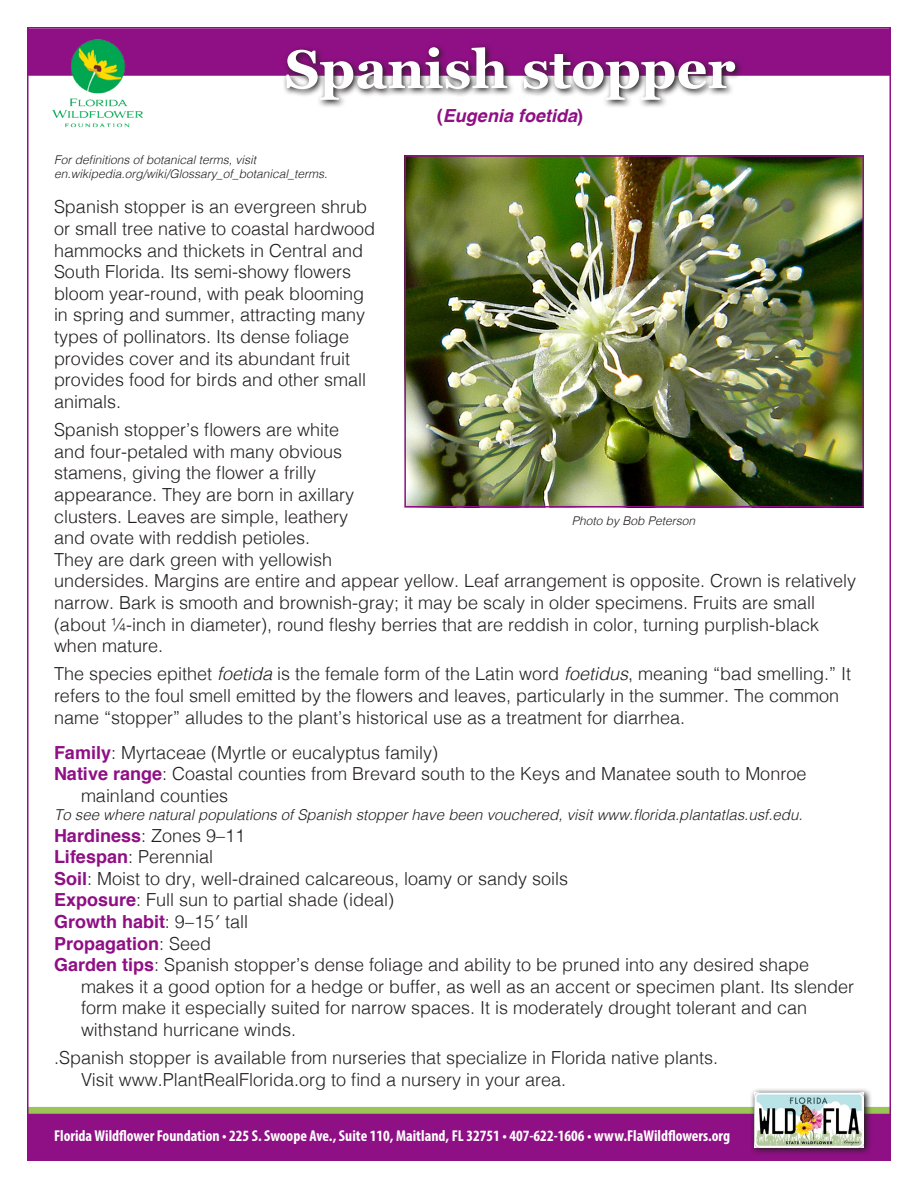
<style>
.page{position:relative;width:918px;height:1188px;background:#fff}
.page>*{position:absolute;margin:0;border:0;box-sizing:border-box;transform-origin:0 0}
.t1{font:700 54px "Georgia";color:#fff}
.t2{font:300 18px/21.6px "Helvetica";color:#231f20}
.t3{font:700 18px "Helvetica";color:#8f0f84}
.t4{font:italic 700 18px "Helvetica";color:#8f0f84}
.t5{font:700 condensed 15.75px "Myriad Pro";color:#fff}
.t6{font:italic 300 15px "Helvetica";color:#231f20}
.t7{font:italic 300 12px/14.4px "Helvetica";color:#231f20}
.s1{font-style:normal}
.s2{font-style:italic}
.s3{font-weight:700;color:#8f0f84}
.s4{font-weight:300;color:#231f20}
</style>
<div class="page">
<div style="left:27px;top:1107px;width:864px;height:7px;background:#9ac456"></div>
<div style="left:27px;top:1114px;width:864px;height:47px;background:#8f0f84"></div>
<div style="left:27px;top:28px;width:864px;height:48px;background:#8f0f84;border:2px solid #8f0f84"></div>
<svg style="left:750px;top:1089px;width:122px;height:65px"></svg>
<img style="left:754px;top:1092px;width:110px;height:55px">
<img style="left:47px;top:28px;width:102px;height:100px">
<svg style="left:282px;top:45px;width:461px;height:62px"></svg>
<img style="left:407px;top:158px;width:454px;height:346px">
<div style="left:404px;top:155px;width:460px;height:352px;border:2px solid #8f0f84"></div>
<p class="t1" style="left:285px;top:29px;width:452px">Spanish stopper</p>
<p class="t4" style="left:437px;top:100px;width:148px"><span class="s1">(</span>Eugenia foetida<span class="s1">)</span></p>
<p class="t7" style="left:54px;top:152px;width:275px">For definitions of botanical terms, visit en.wikipedia.org/wiki/Glossary_of_botanical_terms.</p>
<p class="t2" style="left:54px;top:195px;width:323px">Spanish stopper is an evergreen shrub or small tree native to coastal hardwood hammocks and thickets in Central and South Florida. Its semi-showy flowers bloom year-round, with peak blooming in spring and summer, attracting many types of pollinators. Its dense foliage provides cover and its abundant fruit provides food for birds and other small animals.</p>
<p class="t2" style="left:54px;top:418px;width:804px">Spanish stopper’s flowers are white<br>and four-petaled with many obvious<br>stamens, giving the flower a frilly<br>appearance. They are born in axillary<br>clusters. Leaves are simple, leathery<br>and ovate with reddish petioles.<br>They are dark green with yellowish<br>undersides. Margins are entire and appear yellow. Leaf arrangement is opposite. Crown is relatively narrow. Bark is smooth and brownish-gray; it may be scaly in older specimens. Fruits are small (about ¼-inch in diameter), round fleshy berries that are reddish in color, turning purplish-black when mature.</p>
<p class="t2" style="left:54px;top:662px;width:799px">The species epithet <span class="s2">foetida</span> is the female form of the Latin word <span class="s2">foetidus</span>, meaning “bad smelling.” It refers to the foul smell emitted by the flowers and leaves, particularly in the summer. The common name “stopper” alludes to the plant’s historical use as a treatment for diarrhea.</p>
<p class="t2" style="left:54px;top:740px;width:386px"><span class="s3">Family</span>: Myrtaceae (Myrtle or eucalyptus family)</p>
<p class="t2" style="left:81px;top:762px;width:727px;text-indent:-27px"><span class="s3">Native range</span>: Coastal counties from Brevard south to the Keys and Manatee south to Monroe mainland counties</p>
<p class="t6" style="left:54px;top:802px;width:750px">To see where natural populations of Spanish stopper have been vouchered, visit www.florida.plantatlas.usf.edu.</p>
<p class="t2" style="left:54px;top:823px;width:193px"><span class="s3">Hardiness</span>: Zones 9–11</p>
<p class="t2" style="left:54px;top:845px;width:161px"><span class="s3">Lifespan</span>: Perennial</p>
<p class="t2" style="left:54px;top:866px;width:516px"><span class="s3">Soil</span>: Moist to dry, well-drained calcareous, loamy or sandy soils</p>
<p class="t2" style="left:54px;top:888px;width:342px"><span class="s3">Exposure</span>: Full sun to partial shade (ideal)</p>
<p class="t3" style="left:54px;top:907px;width:196px">Growth habit<span class="s4">: 9–15′ tall</span></p>
<p class="t3" style="left:54px;top:929px;width:159px">Propagation<span class="s4">: Seed</span></p>
<p class="t2" style="left:81px;top:953px;width:775px;text-indent:-27px"><span class="s3">Garden tips</span>: Spanish stopper’s dense foliage and ability to be pruned into any desired shape makes it a good option for a hedge or buffer, as well as an accent or specimen plant. Its slender form make it especially suited for narrow spaces. It is moderately drought tolerant and can withstand hurricane winds.</p>
<p class="t2" style="left:81px;top:1046px;width:639px;text-indent:-27px">.Spanish stopper is available from nurseries that specialize in Florida native plants.<br>Visit www.PlantRealFlorida.org to find a nursery in your area.</p>
<p class="t7" style="left:572px;top:512px;width:125px">Photo by Bob Peterson</p>
<p class="t5" style="left:54px;top:1126px;width:678px">Florida Wildflower Foundation • 225 S. Swoope Ave., Suite 110, Maitland, FL 32751 • 407-622-1606 • www.FlaWildflowers.org</p>
</div>
